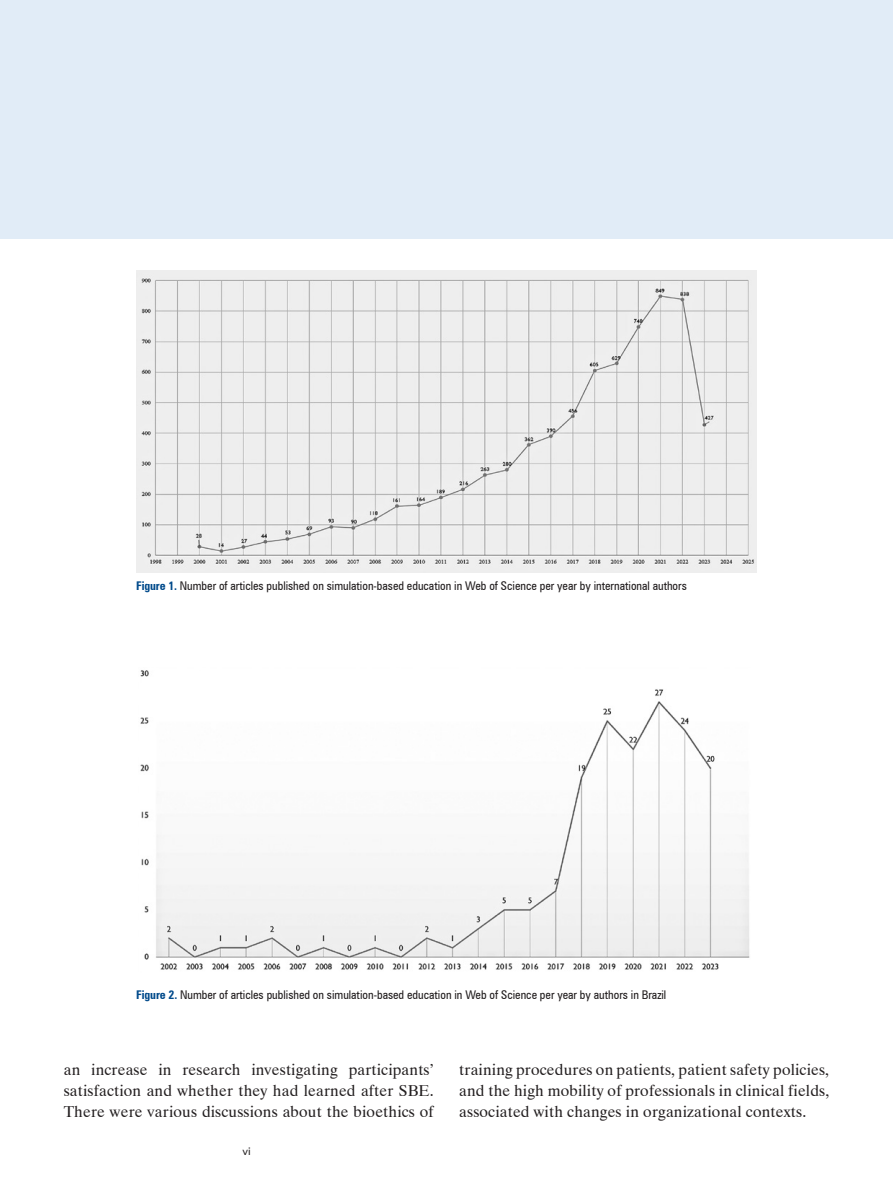
<style>
.page{position:relative;width:893px;height:1191px;background:#fff}
.page>*{position:absolute;margin:0;border:0;box-sizing:border-box;transform-origin:0 0}
.t1{font:15.75px/21px "Dutch 801 BT";letter-spacing:.01em;color:#231f20;text-align:justify}
.t2{font:condensed 12px "Zurich BT";color:#231f20}
.t3{font:10.5px "Zurich BT";color:#231f20}
.s1{font-weight:700;color:#004a8b}
</style>
<div class="page">
<div style="left:0;top:0;width:893px;height:239px;background:#e1ecf7"></div>
<img style="left:136px;top:270px;width:621px;height:302px">
<img style="left:140px;top:670px;width:610px;height:300px">
<p class="t2" style="left:136px;top:579px;width:552px"><span class="s1">Figure 1.</span> Number of articles published on simulation-based education in Web of Science per year by international authors</p>
<p class="t2" style="left:136px;top:987px;width:531px"><span class="s1">Figure 2.</span> Number of articles published on simulation-based education in Web of Science per year by authors in Brazil</p>
<p class="t1" style="left:64px;top:1058px;width:371px">an increase in research investigating participants’ satisfaction and whether they had learned after SBE.<br>There were various discussions about the bioethics of</p>
<p class="t1" style="left:459px;top:1058px;width:372px">training procedures on patients, patient safety policies, and the high mobility of professionals in clinical fields, associated with changes in organizational contexts.</p>
<p class="t3" style="left:242px;top:1144px;width:10px">vi</p>
</div>
